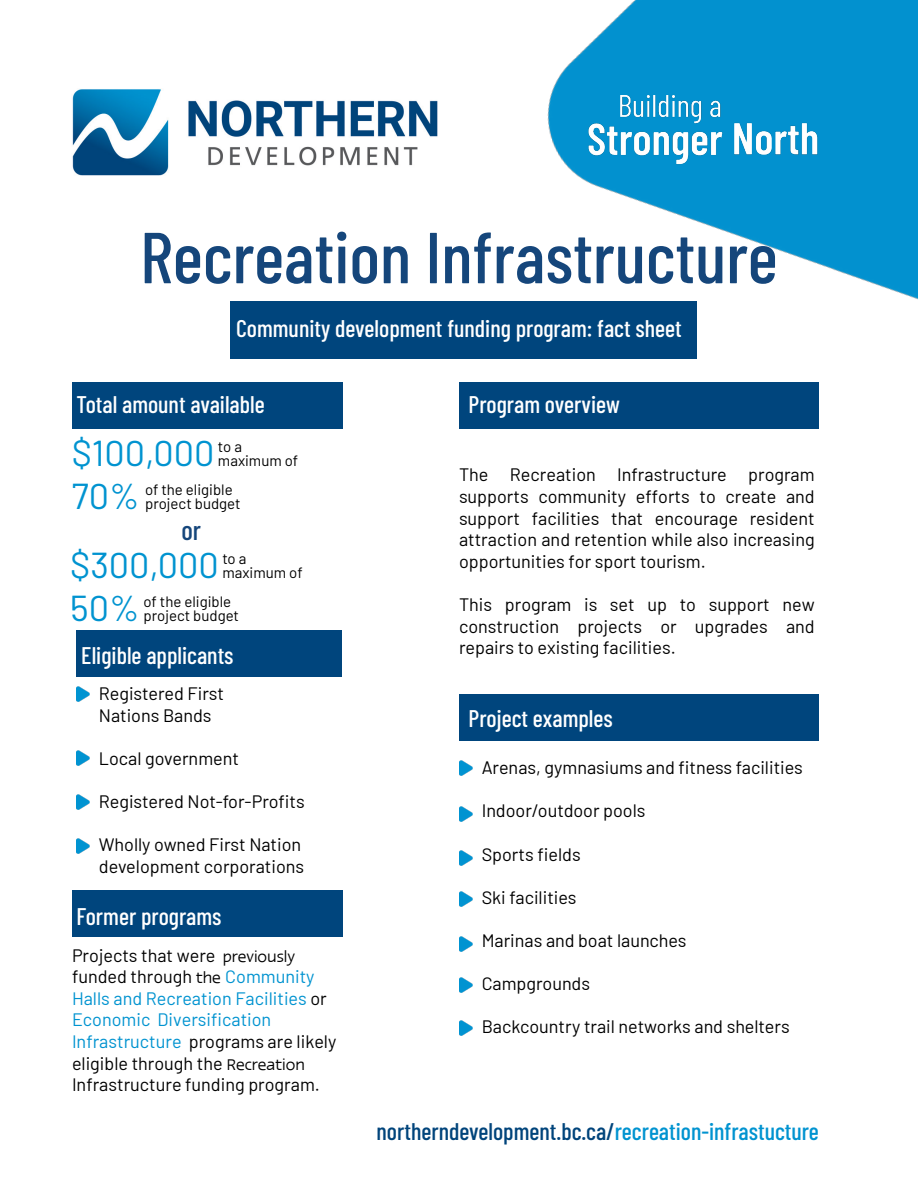
<style>
.page{position:relative;width:918px;height:1188px;background:#fff}
.page>*{position:absolute;margin:0;border:0;box-sizing:border-box;transform-origin:0 0}
.t1{font:500 72px "Barlow Condensed";color:#15467b}
.t2{font:36px/43.2px "Barlow";color:#0093d0}
.t3{font:500 27px "Barlow Condensed";color:#15467b}
.t4{font:500 24px "Barlow Condensed";color:#fff}
.t5{font:500 24px "Barlow Condensed";color:#00447b}
.t6{font:18px/21.6px "Barlow";color:#000}
.t7{font:15px/13.5px "Barlow";color:#000}
.s1{font-family:"LT Ergo"}
.s2{color:#0093d0}
</style>
<div class="page">
<div style="left:72px;top:382px;width:270px;height:47px;background:#00457d"></div>
<div style="left:459px;top:382px;width:360px;height:47px;background:#00457d"></div>
<div style="left:72px;top:890px;width:270px;height:47px;background:#00457d"></div>
<img style="left:459px;top:761px;width:13px;height:15px">
<img style="left:459px;top:806px;width:13px;height:16px">
<img style="left:459px;top:850px;width:13px;height:16px">
<img style="left:459px;top:891px;width:13px;height:16px">
<img style="left:459px;top:978px;width:13px;height:15px">
<img style="left:76px;top:687px;width:14px;height:15px">
<img style="left:76px;top:750px;width:14px;height:15px">
<img style="left:76px;top:794px;width:14px;height:15px">
<div style="left:230px;top:301px;width:467px;height:57px;background:#00457d"></div>
<div style="left:459px;top:695px;width:360px;height:46px;background:#00457d"></div>
<div style="left:76px;top:630px;width:266px;height:47px;background:#00457d"></div>
<img style="left:512px;top:0;width:406px;height:359px">
<img style="left:72px;top:89px;width:366px;height:87px">
<img style="left:578px;top:95px;width:248px;height:79px">
<img style="left:76px;top:838px;width:14px;height:15px">
<img style="left:459px;top:936px;width:13px;height:15px">
<img style="left:459px;top:1021px;width:13px;height:15px">
<h1 class="t1" style="left:140px;top:206px;width:639px">Recreation Infrastructure</h1>
<h3 class="t4" style="left:236px;top:312px;width:447px">Community development funding program: fact sheet</h3>
<h3 class="t4" style="left:77px;top:388px;width:190px">Total amount available</h3>
<h2 class="t2" style="left:72px;top:428px;width:144px">$100,000<br>70%</h2>
<p class="t7" style="left:218px;top:439px;width:82px">to a maximum of</p>
<p class="t7" style="left:145px;top:482px;width:97px">of the eligible project budget</p>
<h2 class="t2" style="left:70px;top:540px;width:150px">$300,000<br>50%</h2>
<p class="t7" style="left:222px;top:551px;width:82px">to a maximum of</p>
<h3 class="t3" style="left:182px;top:511px;width:21px">or</h3>
<p class="t7" style="left:144px;top:594px;width:97px">of the eligible project budget</p>
<h3 class="t4" style="left:81px;top:638px;width:154px">Eligible applicants</h3>
<p class="t6" style="left:99px;top:682px;width:127px">Registered First<br>Nations Bands</p>
<p class="t6" style="left:99px;top:746px;width:142px">Local government</p>
<p class="t6" style="left:99px;top:790px;width:207px">Registered Not-for-Profits</p>
<p class="t6" style="left:99px;top:833px;width:207px">Wholly owned First Nation development corporations</p>
<h3 class="t4" style="left:77px;top:900px;width:146px">Former programs</h3>
<p class="t6" style="left:72px;top:943px;width:266px">Projects that were <span class="s1">previously </span>funded through <span class="s1">the</span> <span class="s2">Community<br>Halls and Recreation Facilities</span> or<br><span class="s2">Economic Diversification<br>Infrastructure</span> programs are likely eligible through the <span class="s1">Recreation<br></span>Infrastructure funding program.</p>
<h3 class="t4" style="left:469px;top:388px;width:153px">Program overview</h3>
<p class="t6" style="left:459px;top:463px;width:357px;text-align:justify">The Recreation Infrastructure program supports community efforts to create and support facilities that encourage resident attraction and retention while also increasing opportunities for sport tourism.</p>
<p class="t6" style="left:459px;top:592px;width:357px;text-align:justify">This program is set up to support new construction projects or upgrades and repairs to existing facilities.</p>
<h3 class="t4" style="left:469px;top:701px;width:146px">Project examples</h3>
<p class="t6" style="left:482px;top:756px;width:323px">Arenas, gymnasiums and fitness facilities</p>
<p class="t6" style="left:482px;top:799px;width:165px">Indoor/outdoor pools</p>
<p class="t6" style="left:482px;top:842px;width:100px">Sports fields</p>
<p class="t6" style="left:482px;top:885px;width:96px">Ski facilities</p>
<p class="t6" style="left:482px;top:928px;width:206px">Marinas and boat launches</p>
<p class="t6" style="left:482px;top:972px;width:110px">Campgrounds</p>
<p class="t6" style="left:482px;top:1015px;width:310px">Backcountry trail networks and shelters</p>
<h3 class="t5" style="left:377px;top:1114px;width:444px">northerndevelopment.bc.ca/<span class="s2">recreation-infrastucture</span></h3>
</div>
